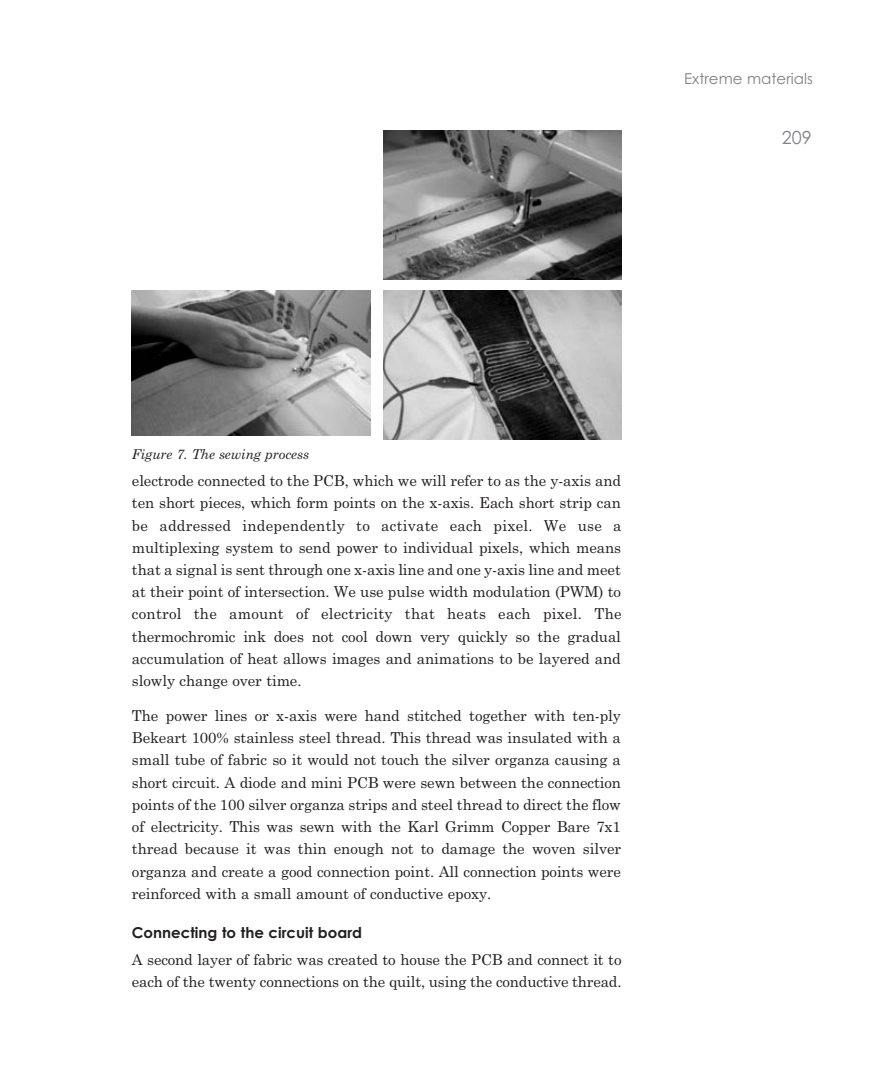
<style>
.page{position:relative;width:881px;height:1090px;background:#fff}
.page>*{position:absolute;margin:0;border:0;box-sizing:border-box;transform-origin:0 0}
.t1{font:18px "Century Gothic";color:#808285}
.t2{font:15px/22.2px "Century Schoolbook";letter-spacing:-.01em;color:#231f20;text-align:justify}
.t3{font:700 15px "Century Gothic";color:#231f20}
.t4{font:15px "Century Gothic";color:#808285}
.t5{font:italic 13.5px "Century Schoolbook";letter-spacing:-.005em;color:#231f20}
</style>
<div class="page">
<svg style="left:131px;top:130px;width:491px;height:310px"></svg>
<p class="t4" style="left:683px;top:73px;width:130px">Extreme materials</p>
<p class="t1" style="left:781px;top:130px;width:31px">209</p>
<p class="t5" style="left:132px;top:448px;width:179px">Figure 7. The sewing process</p>
<p class="t2" style="left:132px;top:471px;width:491px">electrode connected to the PCB, which we will refer to as the y-axis and ten short pieces, which form points on the x-axis. Each short strip can be addressed independently to activate each pixel. We use a multiplexing system to send power to individual pixels, which means that a signal is sent through one x-axis line and one y-axis line and meet at their point of intersection. We use pulse width modulation (PWM) to control the amount of electricity that heats each pixel. The thermochromic ink does not cool down very quickly so the gradual accumulation of heat allows images and animations to be layered and slowly change over time.</p>
<p class="t2" style="left:132px;top:705px;width:490px">The power lines or x-axis were hand stitched together with ten-ply Bekeart 100% stainless steel thread. This thread was insulated with a small tube of fabric so it would not touch the silver organza causing a short circuit. A diode and mini PCB were sewn between the connection points of the 100 silver organza strips and steel thread to direct the flow of electricity. This was sewn with the Karl Grimm Copper Bare 7x1 thread because it was thin enough not to damage the woven silver organza and create a good connection point. All connection points were reinforced with a small amount of conductive epoxy.</p>
<p class="t3" style="left:132px;top:926px;width:231px">Connecting to the circuit board</p>
<p class="t2" style="left:132px;top:949px;width:491px">A second layer of fabric was created to house the PCB and connect it to each of the twenty connections on the quilt, using the conductive thread.</p>
</div>
